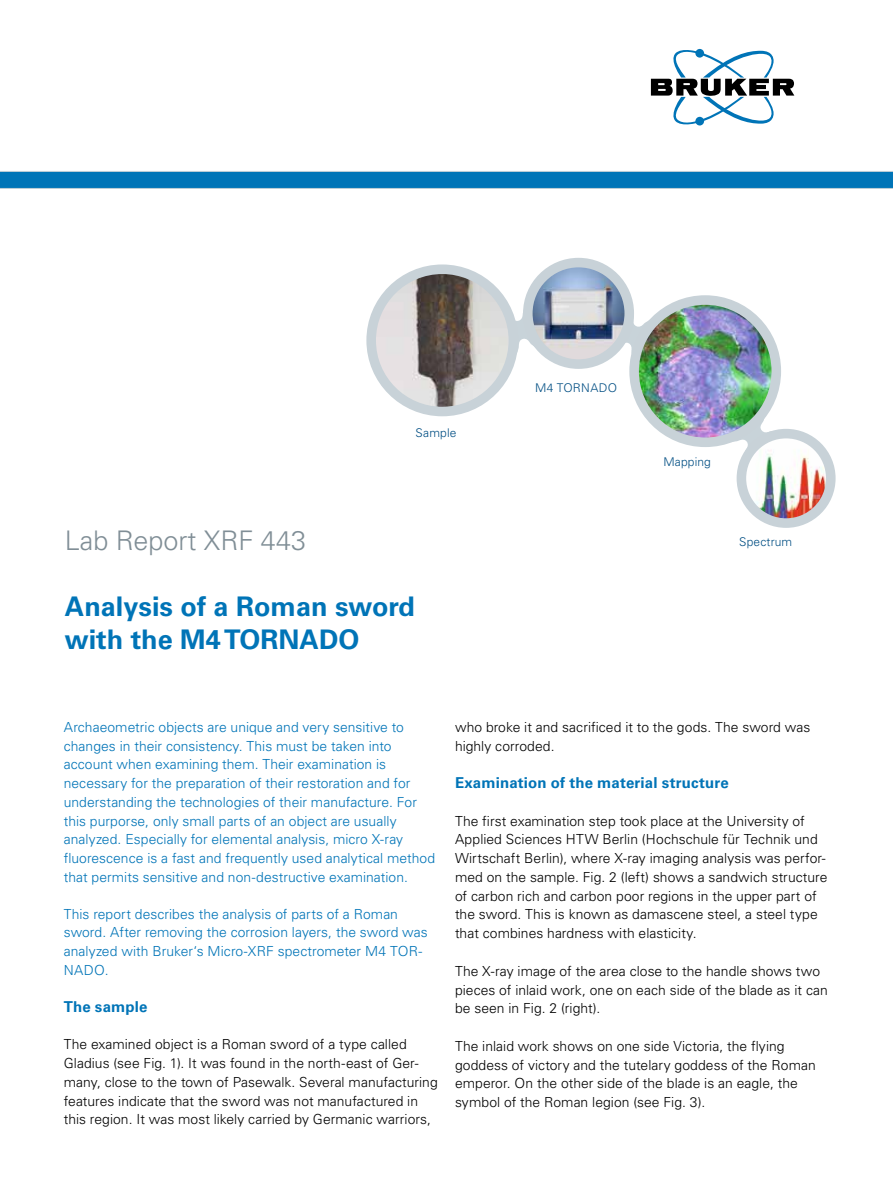
<style>
.page{position:relative;width:893px;height:1187px;background:#fff}
.page>*{position:absolute;margin:0;border:0;box-sizing:border-box;transform-origin:0 0}
.t1{font:700 27px/33px "Univers LT Std";color:#0074b7}
.t2{font:300 27px "Univers LT Std";color:#808e96}
.t3{font:700 15px "Univers LT Std";letter-spacing:.01em;color:#0074b7}
.t4{font:300 13.8px/18.8px "Univers LT Std";letter-spacing:.005em;color:#000}
.t5{font:300 13.8px/18.8px "Univers LT Std";color:#0074b7}
.t6{font:300 12px "Univers LT Std";letter-spacing:.015em;color:#004e83}
</style>
<div class="page">
<svg style="left:0;top:171px;width:893px;height:18px"></svg>
<svg style="left:651px;top:49px;width:143px;height:76px"></svg>
<svg style="left:728px;top:429px;width:51px;height:33px"></svg>
<svg style="left:610px;top:321px;width:24px;height:37px"></svg>
<img style="left:634px;top:306px;width:141px;height:136px">
<div style="left:629px;top:295px;width:152px;height:152px;border:10px solid #c8d2d8;border-radius:50%"></div>
<svg style="left:503px;top:303px;width:37px;height:54px"></svg>
<img style="left:741px;top:433px;width:90px;height:90px;border-radius:45px">
<div style="left:737px;top:429px;width:99px;height:99px;border:10px solid #c8d2d8;border-radius:50%"></div>
<img style="left:528px;top:262px;width:101px;height:102px;border-radius:51px">
<div style="left:523px;top:258px;width:111px;height:111px;border:10px solid #c8d2d8;border-radius:50%"></div>
<img style="left:371px;top:269px;width:142px;height:142px;border-radius:71px">
<div style="left:366px;top:264px;width:152px;height:152px;border:10px solid #c8d2d8;border-radius:50%"></div>
<h1 class="t2" style="left:65px;top:524px;width:243px">Lab Report XRF 443</h1>
<p class="t6" style="left:416px;top:425px;width:42px">Sample</p>
<h1 class="t1" style="left:65px;top:590px;width:352px">Analysis of a Roman sword with the M4 TORNADO</h1>
<p class="t6" style="left:535px;top:380px;width:83px">M4 TORNADO</p>
<p class="t6" style="left:663px;top:454px;width:49px">Mapping</p>
<p class="t6" style="left:739px;top:534px;width:55px">Spectrum</p>
<p class="t5" style="left:64px;top:717px;width:373px">Archaeometric objects are unique and very sensitive to changes in their consistency. This must be taken into account when examining them. Their examination is necessary for the preparation of their restoration and for understanding the technologies of their manufacture. For this purporse, only small parts of an object are usually analyzed. Especially for elemental analysis, micro X-ray fluorescence is a fast and frequently used analytical method that permits sensitive and non-destructive examination.</p>
<p class="t5" style="left:64px;top:904px;width:365px">This report describes the analysis of parts of a Roman sword. After removing the corrosion layers, the sword was analyzed with Bruker‘s Micro-XRF spectrometer M4 TOR-NADO.</p>
<p class="t3" style="left:64px;top:997px;width:85px">The sample</p>
<p class="t4" style="left:64px;top:1034px;width:375px">The examined object is a Roman sword of a type called Gladius (see Fig. 1). It was found in the north-east of Ger&shy;many, close to the town of Pasewalk. Several manufacturing features indicate that the sword was not manufactured in this region. It was most likely carried by Germanic warriors,</p>
<p class="t4" style="left:455px;top:717px;width:357px">who broke it and sacrificed it to the gods. The sword was highly corroded.</p>
<p class="t3" style="left:455px;top:774px;width:275px">Examination of the material structure</p>
<p class="t4" style="left:455px;top:811px;width:374px">The first examination step took place at the University of Applied Sciences HTW Berlin (Hochschule für Technik und Wirtschaft Berlin), where X-ray imaging analysis was perfor&shy;med on the sample. Fig. 2 (left) shows a sandwich structure of carbon rich and carbon poor regions in the upper part of the sword. This is known as damascene steel, a steel type that combines hardness with elasticity.</p>
<p class="t4" style="left:455px;top:961px;width:374px">The X-ray image of the area close to the handle shows two pieces of inlaid work, one on each side of the blade as it can be seen in Fig. 2 (right).</p>
<p class="t4" style="left:455px;top:1036px;width:362px">The inlaid work shows on one side Victoria, the flying goddess of victory and the tutelary goddess of the Roman emperor. On the other side of the blade is an eagle, the symbol of the Roman legion (see Fig. 3).</p>
</div>
